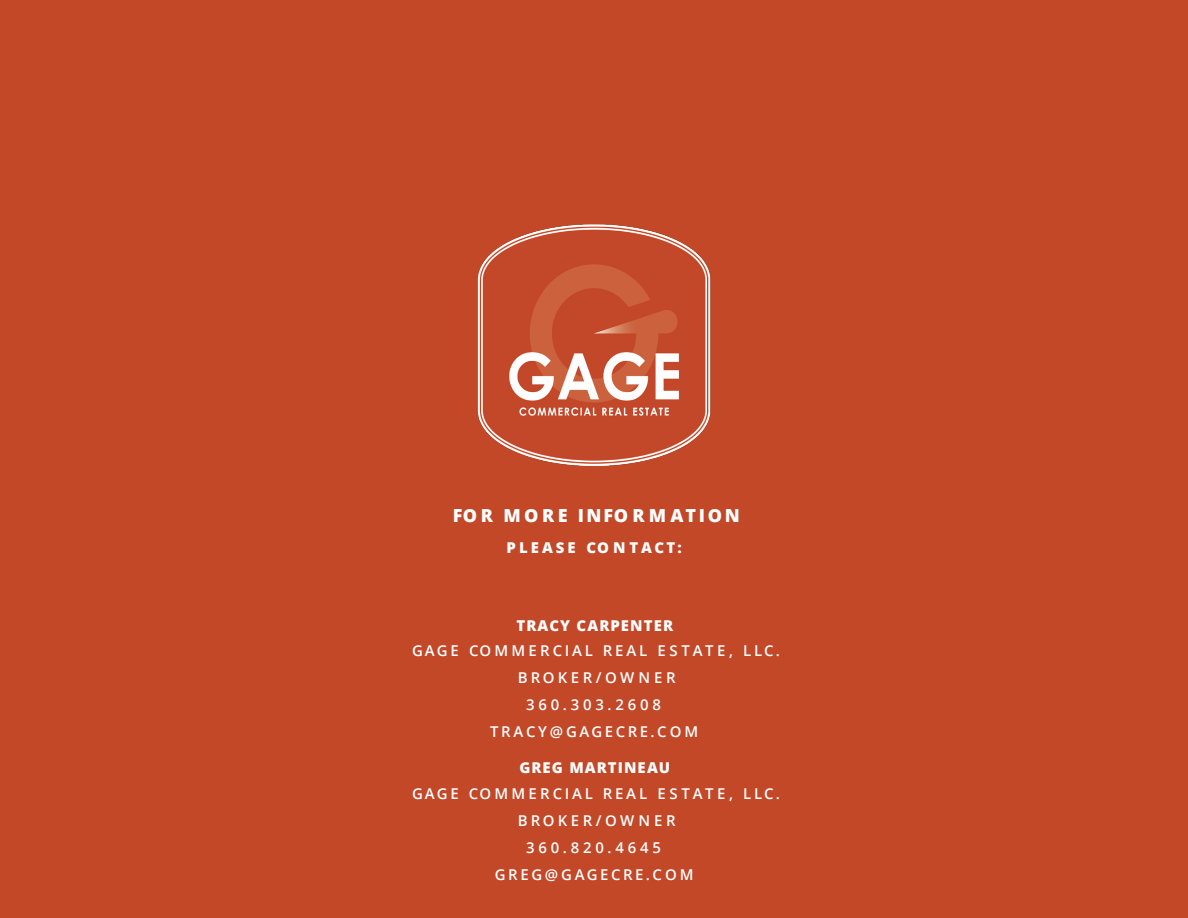
<style>
.page{position:relative;width:1188px;height:918px;background:#c24828}
.page>*{position:absolute;margin:0;border:0;box-sizing:border-box;transform-origin:0 0}
.t1{font:800 18px "Open Sans";letter-spacing:.155em;color:#fff}
.t2{font:600 15px/27px "Open Sans";letter-spacing:.195em;color:#fff;text-align:center}
.t3{font:800 15px "Open Sans";letter-spacing:.075em;color:#fff}
.t4{font:600 15px "Open Sans";letter-spacing:.25em;color:#fff}
.t5{font:600 15px "Open Sans";letter-spacing:.175em;color:#fff}
.t6{font:800 15px "Open Sans";letter-spacing:.2em;color:#fff}
</style>
<div class="page">
<img style="left:477px;top:224px;width:234px;height:242px">
<p class="t1" style="left:453px;top:502px;width:288px">FOR MORE INFORMATION</p>
<p class="t6" style="left:507px;top:536px;width:177px">PLEASE CONTACT:</p>
<p class="t3" style="left:517px;top:614px;width:158px">TRACY CARPENTER</p>
<p class="t2" style="left:412px;top:637px;width:369px">GAGE COMMERCIAL REAL ESTATE, LLC.<br>BROKER/OWNER</p>
<p class="t4" style="left:526px;top:694px;width:136px">360.303.2608</p>
<p class="t2" style="left:490px;top:718px;width:210px">TRACY@GAGECRE.COM</p>
<p class="t3" style="left:519px;top:756px;width:152px">GREG MARTINEAU</p>
<p class="t2" style="left:412px;top:779px;width:369px">GAGE COMMERCIAL REAL ESTATE, LLC.<br>BROKER/OWNER</p>
<p class="t4" style="left:526px;top:837px;width:136px">360.820.4645</p>
<p class="t5" style="left:495px;top:864px;width:200px">GREG@GAGECRE.COM</p>
</div>
